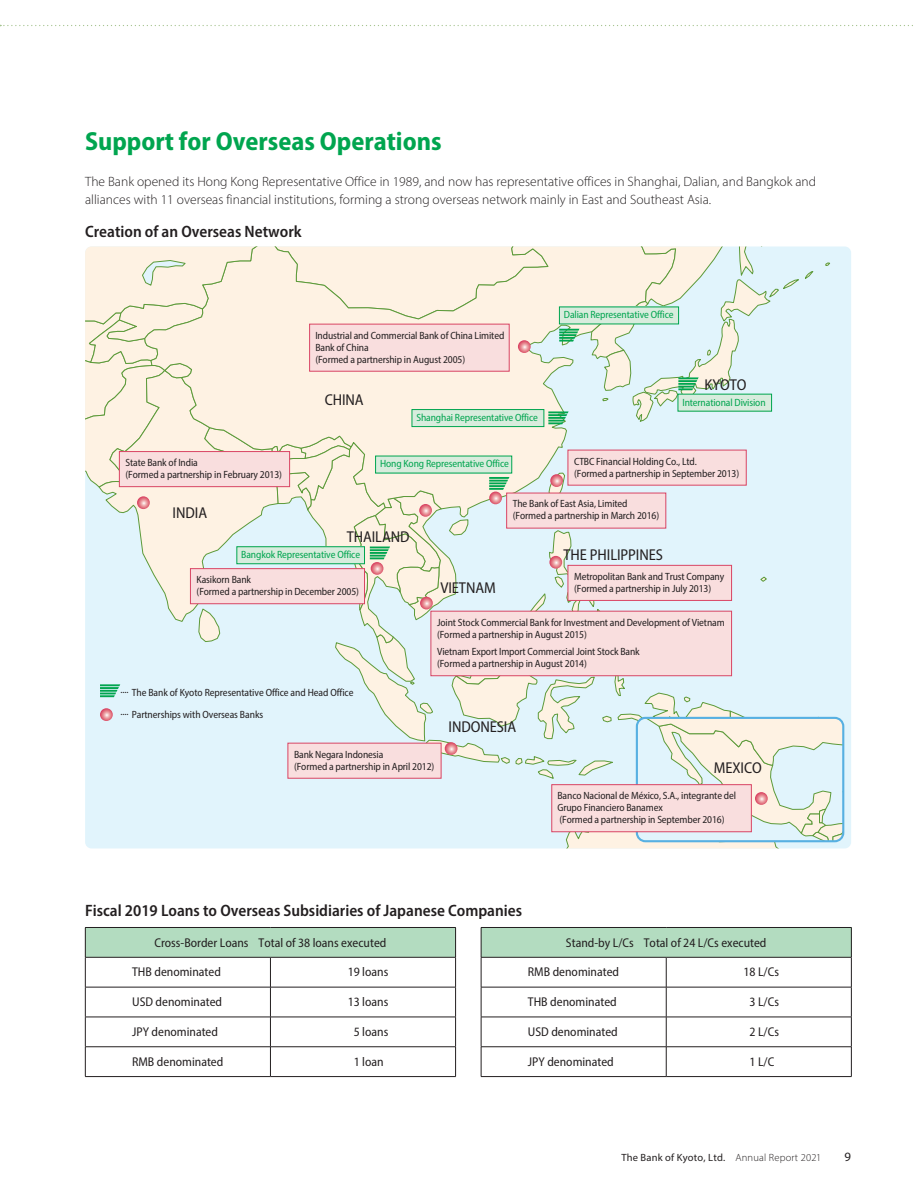
<style>
.page{position:relative;width:915px;height:1191px;background:#fff}
.page>*{position:absolute;margin:0;border:0;box-sizing:border-box;transform-origin:0 0}
.t1{font:700 semi-condensed 26.25px "Myriad Pro";color:#00a54f}
.t2{font:600 semi-condensed 16.5px "Myriad Pro";color:#231f20}
.t3{font:semi-condensed 15.75px "Myriad Pro";letter-spacing:-.005em;color:#231f20}
.t4{font:300 13.5px/18px "Myriad Pro";color:#231f20}
.t5{font:semi-condensed 12.75px "Myriad Pro";color:#231f20}
.t6{font:12.75px "Myriad Pro";color:#231f20}
.t7{font:semi-condensed 10.5px/12px "Myriad Pro";letter-spacing:-.01em;color:#231f20}
.t8{font:semi-condensed 10.5px "Myriad Pro";letter-spacing:-.01em;color:#00a54f}
.t9{font:10.5px "Myriad Pro";letter-spacing:.015em;color:#231f20}
.s1{font-weight:300}
</style>
<div class="page">
<svg style="left:0;top:25px;width:913px;height:1px"></svg>
<svg style="left:85px;top:246px;width:758px;height:602px"></svg>
<div style="left:375px;top:456px;width:136px;height:17px;background:#d8ecdd"></div>
<div style="left:85px;top:927px;width:370px;height:30px;background:#b3dcc0"></div>
<svg style="left:86px;top:958px;width:369px;height:118px"></svg>
<hr style="left:455px;top:927px;width:1px;height:30px;background:#231f20">
<hr style="left:455px;top:957px;width:1px;height:30px;background:#231f20">
<svg style="left:455px;top:987px;width:1px;height:89px"></svg>
<hr style="left:85px;top:927px;width:185px;height:1px;background:#231f20">
<hr style="left:85px;top:927px;width:1px;height:30px;background:#231f20">
<hr style="left:270px;top:927px;width:185px;height:1px;background:#231f20">
<hr style="left:85px;top:957px;width:185px;height:1px;background:#231f20">
<hr style="left:85px;top:957px;width:1px;height:30px;background:#231f20">
<hr style="left:270px;top:957px;width:185px;height:1px;background:#231f20">
<hr style="left:270px;top:957px;width:1px;height:30px;background:#231f20">
<hr style="left:85px;top:986px;width:185px;height:1px;background:#231f20">
<hr style="left:270px;top:986px;width:185px;height:1px;background:#231f20">
<hr style="left:85px;top:1016px;width:185px;height:1px;background:#231f20">
<hr style="left:270px;top:1016px;width:185px;height:1px;background:#231f20">
<hr style="left:85px;top:1046px;width:185px;height:1px;background:#231f20">
<svg style="left:85px;top:987px;width:1px;height:89px"></svg>
<hr style="left:270px;top:1046px;width:185px;height:1px;background:#231f20">
<svg style="left:270px;top:987px;width:1px;height:89px"></svg>
<hr style="left:85px;top:1076px;width:185px;height:1px;background:#231f20">
<hr style="left:270px;top:1076px;width:185px;height:1px;background:#231f20">
<div style="left:481px;top:927px;width:370px;height:30px;background:#b3dcc0"></div>
<svg style="left:481px;top:958px;width:369px;height:118px"></svg>
<hr style="left:850px;top:927px;width:1px;height:30px;background:#231f20">
<hr style="left:850px;top:957px;width:1px;height:30px;background:#231f20">
<svg style="left:850px;top:987px;width:1px;height:89px"></svg>
<hr style="left:480px;top:927px;width:186px;height:1px;background:#231f20">
<hr style="left:480px;top:927px;width:1px;height:30px;background:#231f20">
<hr style="left:666px;top:927px;width:185px;height:1px;background:#231f20">
<hr style="left:480px;top:957px;width:186px;height:1px;background:#231f20">
<hr style="left:480px;top:957px;width:1px;height:30px;background:#231f20">
<hr style="left:666px;top:957px;width:185px;height:1px;background:#231f20">
<hr style="left:665px;top:957px;width:1px;height:30px;background:#231f20">
<hr style="left:480px;top:986px;width:186px;height:1px;background:#231f20">
<hr style="left:666px;top:986px;width:185px;height:1px;background:#231f20">
<hr style="left:480px;top:1016px;width:186px;height:1px;background:#231f20">
<hr style="left:666px;top:1016px;width:185px;height:1px;background:#231f20">
<hr style="left:480px;top:1046px;width:186px;height:1px;background:#231f20">
<svg style="left:480px;top:987px;width:1px;height:89px"></svg>
<hr style="left:666px;top:1046px;width:185px;height:1px;background:#231f20">
<svg style="left:665px;top:987px;width:1px;height:89px"></svg>
<hr style="left:480px;top:1076px;width:186px;height:1px;background:#231f20">
<hr style="left:666px;top:1076px;width:185px;height:1px;background:#231f20">
<h1 class="t1" style="left:85px;top:124px;width:358px">Support for Overseas Operations</h1>
<p class="t4" style="left:85px;top:172px;width:732px">The Bank opened its Hong Kong Representative Office in 1989, and now has representative offices in Shanghai, Dalian, and Bangkok and alliances with 11 overseas financial institutions, forming a strong overseas network mainly in East and Southeast Asia.</p>
<h2 class="t2" style="left:85px;top:221px;width:218px">Creation of an Overseas Network</h2>
<p class="t7" style="left:125px;top:456px;width:158px">State Bank of India<br>(Formed a partnership in February 2013)</p>
<h3 class="t3" style="left:173px;top:503px;width:36px">INDIA</h3>
<p class="t7" style="left:315px;top:329px;width:190px">Industrial and Commercial Bank of China Limited<br>Bank of China<br>(Formed a partnership in August 2005)</p>
<h3 class="t3" style="left:324px;top:390px;width:40px">CHINA</h3>
<p class="t8" style="left:416px;top:411px;width:123px">Shanghai Representative Office</p>
<p class="t8" style="left:563px;top:308px;width:111px">Dalian Representative Office</p>
<h3 class="t3" style="left:704px;top:375px;width:43px">KYOTO</h3>
<p class="t8" style="left:682px;top:395px;width:85px">International Division</p>
<p class="t7" style="left:574px;top:455px;width:167px">CTBC Financial Holding Co., Ltd.<br>(Formed a partnership in September 2013)</p>
<p class="t7" style="left:512px;top:498px;width:148px">The Bank of East Asia, Limited (Formed a partnership in March 2016)</p>
<p class="t8" style="left:380px;top:457px;width:130px">Hong Kong Representative Office</p>
<h3 class="t3" style="left:346px;top:527px;width:64px">THAILAND</h3>
<p class="t8" style="left:241px;top:548px;width:120px">Bangkok Representative Office</p>
<h3 class="t3" style="left:563px;top:545px;width:101px">THE PHILIPPINES</h3>
<p class="t7" style="left:196px;top:573px;width:164px">Kasikorn Bank<br>(Formed a partnership in December 2005)</p>
<p class="t7" style="left:574px;top:570px;width:152px">Metropolitan Bank and Trust Company (Formed a partnership in July 2013)</p>
<h3 class="t3" style="left:440px;top:578px;width:57px">VIETNAM</h3>
<p class="t7" style="left:120px;top:681px;width:234px;line-height:22.5px">.... The Bank of Kyoto Representative Office and Head Office .... Partnerships with Overseas Banks</p>
<p class="t7" style="left:437px;top:616px;width:289px">Joint Stock Commercial Bank for Investment and Development of Vietnam (Formed a partnership in August 2015)</p>
<p class="t7" style="left:437px;top:645px;width:204px">Vietnam Export Import Commercial Joint Stock Bank (Formed a partnership in August 2014)</p>
<h3 class="t3" style="left:448px;top:717px;width:69px">INDONESIA</h3>
<p class="t7" style="left:294px;top:748px;width:142px">Bank Negara Indonesia<br>(Formed a partnership in April 2012)</p>
<h3 class="t3" style="left:713px;top:757px;width:49px">MEXICO</h3>
<p class="t7" style="left:557px;top:789px;width:180px">Banco Nacional de México, S.A., integrante del<br>Grupo Financiero Banamex<br>(Formed a partnership in September 2016)</p>
<h2 class="t2" style="left:85px;top:899px;width:438px">Fiscal 2019 Loans to Overseas Subsidiaries of Japanese Companies</h2>
<p class="t5" style="left:154px;top:934px;width:233px">Cross-Border Loans Total of 38 loans executed</p>
<p class="t5" style="left:132px;top:964px;width:90px">THB denominated</p>
<p class="t5" style="left:347px;top:964px;width:42px">19 loans</p>
<p class="t5" style="left:132px;top:994px;width:91px">USD denominated</p>
<p class="t5" style="left:347px;top:994px;width:42px">13 loans</p>
<p class="t5" style="left:132px;top:1024px;width:87px">JPY denominated</p>
<p class="t5" style="left:353px;top:1024px;width:36px">5 loans</p>
<p class="t5" style="left:132px;top:1053px;width:93px">RMB denominated</p>
<p class="t5" style="left:353px;top:1053px;width:31px">1 loan</p>
<p class="t5" style="left:565px;top:934px;width:202px">Stand-by L/Cs Total of 24 L/Cs executed</p>
<p class="t5" style="left:527px;top:964px;width:93px">RMB denominated</p>
<p class="t5" style="left:743px;top:964px;width:37px">18 L/Cs</p>
<p class="t5" style="left:527px;top:994px;width:90px">THB denominated</p>
<p class="t5" style="left:749px;top:994px;width:31px">3 L/Cs</p>
<p class="t5" style="left:527px;top:1024px;width:91px">USD denominated</p>
<p class="t5" style="left:749px;top:1024px;width:31px">2 L/Cs</p>
<p class="t5" style="left:527px;top:1053px;width:87px">JPY denominated</p>
<p class="t5" style="left:749px;top:1053px;width:26px">1 L/C</p>
<p class="t9" style="left:621px;top:1151px;width:201px">The Bank of Kyoto, Ltd. <span class="s1">Annual Report 2021</span></p>
<p class="t6" style="left:844px;top:1149px;width:8px">9</p>
</div>
